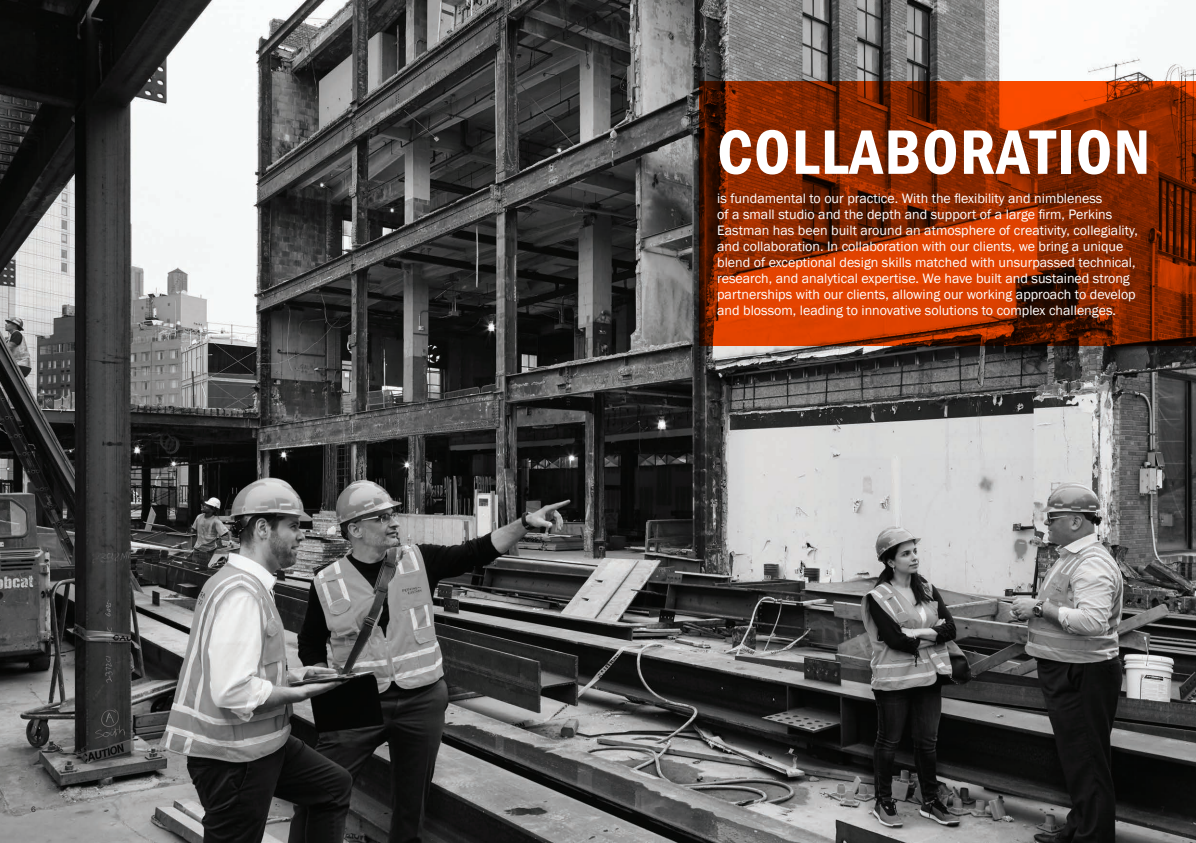
<style>
.page{position:relative;width:1196px;height:843px;background:#fff}
.page>*{position:absolute;margin:0;border:0;box-sizing:border-box;transform-origin:0 0}
.t1{font:600 condensed 65px "Franklin Gothic";letter-spacing:.02em;color:#fff}
.t2{font:14px/16px "Franklin Gothic";color:#fff}
.t3{font:8px "Franklin Gothic";color:#231f20}
</style>
<div class="page">
<img style="left:0;top:0;width:1195px;height:842px">
<svg style="left:699px;top:81px;width:496px;height:265px;background:#912a00"></svg>
<p class="t3" style="left:31px;top:804px;width:6px">6</p>
<p class="t1" style="left:717px;top:109px;width:434px">COLLABORATION</p>
<p class="t2" style="left:717px;top:191px;width:422px">is fundamental to our practice. With the flexibility and nimbleness<br>of a small studio and the depth and support of a large firm, Perkins Eastman has been built around an atmosphere of creativity, collegiality, and collaboration. In collaboration with our clients, we bring a unique blend of exceptional design skills matched with unsurpassed technical, research, and analytical expertise. We have built and sustained strong partnerships with our clients, allowing our working approach to develop and blossom, leading to innovative solutions to complex challenges.</p>
</div>
